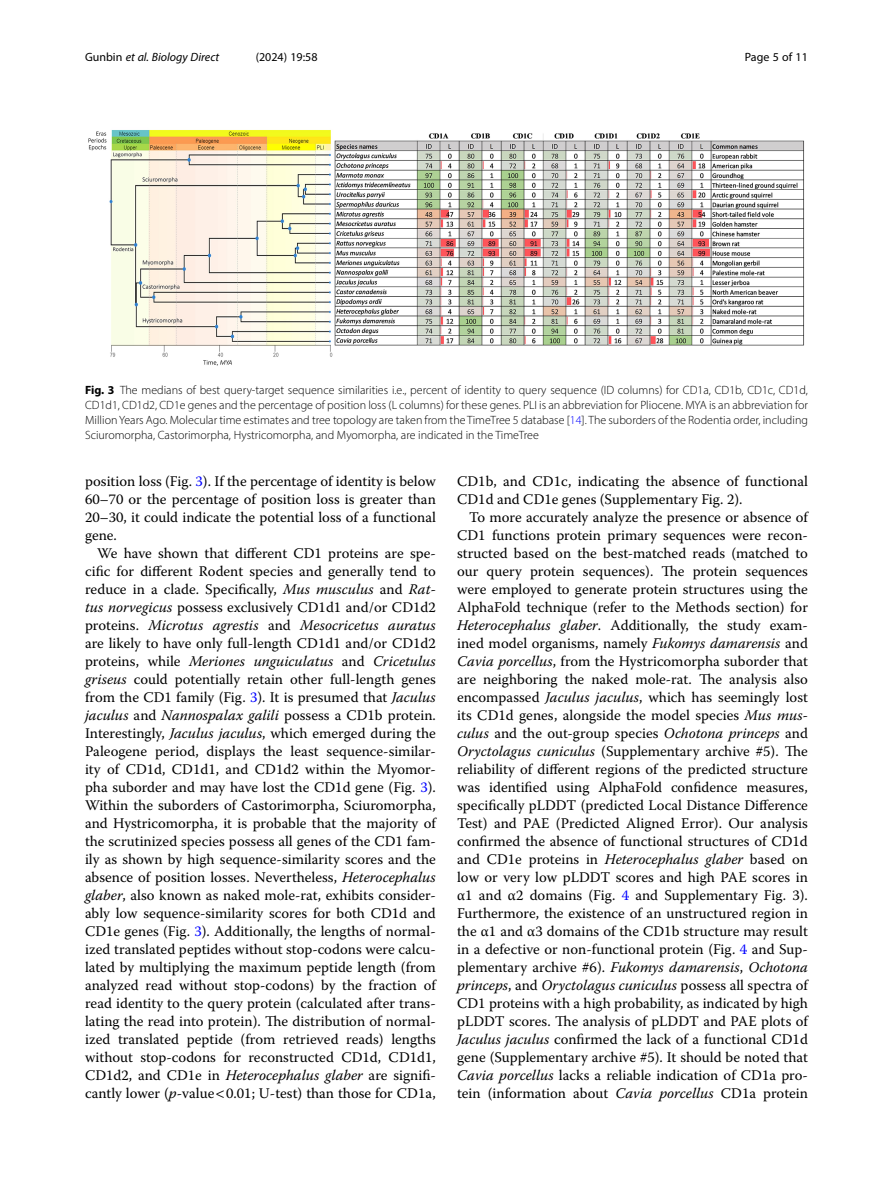
<style>
.page{position:relative;width:893px;height:1191px;background:#fff}
.page>*{position:absolute;margin:0;border:0;box-sizing:border-box;transform-origin:0 0}
.Body_Text_Indent{font:14.7px/18px "Warnock Pro";color:#000;text-align:justify}
.Figure_Caption{font:300 12px/15px "Myriad Pro";color:#000;text-align:justify}
.t1{font:italic 12px "Myriad Pro";color:#000}
.t2{font:12px "Myriad Pro";color:#000}
.s1{font-style:normal}
.s2{font-weight:700}
.s3{color:#00f}
.s4{font-style:italic}
</style>
<div class="page">
<img style="left:88px;top:130px;width:716px;height:236px">
<p class="t1" style="left:85px;top:50px;width:136px"><span class="s1">Gunbin</span> et al. Biology Direct</p>
<p class="t2" style="left:256px;top:50px;width:63px">(2024) 19:58</p>
<p class="t2" style="left:745px;top:50px;width:65px">Page 5 of 11</p>
<p class="Figure_Caption" style="left:85px;top:383px;width:724px"><span class="s2">Fig. 3</span> The medians of best query-target sequence similarities i.e., percent of identity to query sequence (ID columns) for CD1a, CD1b, CD1c, CD1d, CD1d1, CD1d2, CD1e genes and the percentage of position loss (L columns) for these genes. PLI is an abbreviation for Pliocene. MYA is an abbreviation for Million Years Ago. Molecular time estimates and tree topology are taken from the TimeTree 5 database [<span class="s3">14</span>]. The suborders of the Rodentia order, including Sciuromorpha, Castorimorpha, Hystricomorpha, and Myomorpha, are indicated in the TimeTree</p>
<p class="Body_Text_Indent" style="left:85px;top:472px;width:352px">position loss (Fig. <span class="s3">3</span>). If the percentage of identity is below 60–70 or the percentage of position loss is greater than 20–30, it could indicate the potential loss of a functional gene.</p>
<p class="Body_Text_Indent" style="left:85px;top:544px;width:352px;text-indent:12px">We have shown that different CD1 proteins are spe&shy;cific for different Rodent species and generally tend to reduce in a clade. Specifically, <span class="s4">Mus musculus</span> and <span class="s4">Rat&shy;tus norvegicus</span> possess exclusively CD1d1 and/or CD1d2 proteins. <span class="s4">Microtus agrestis</span> and <span class="s4">Mesocricetus auratus </span>are likely to have only full-length CD1d1 and/or CD1d2 proteins, while <span class="s4">Meriones unguiculatus</span> and <span class="s4">Cricetulus griseus</span> could potentially retain other full-length genes from the CD1 family (Fig. <span class="s3">3</span>). It is presumed that <span class="s4">Jaculus jaculus</span> and <span class="s4">Nannospalax galili</span> possess a CD1b protein.<br>Interestingly, <span class="s4">Jaculus jaculus</span>, which emerged during the Paleogene period, displays the least sequence-similar&shy;ity of CD1d, CD1d1, and CD1d2 within the Myomor&shy;pha suborder and may have lost the CD1d gene (Fig. <span class="s3">3</span>).<br>Within the suborders of Castorimorpha, Sciuromorpha, and Hystricomorpha, it is probable that the majority of the scrutinized species possess all genes of the CD1 fam&shy;ily as shown by high sequence-similarity scores and the absence of position losses. Nevertheless, <span class="s4">Heterocephalus glaber</span>, also known as naked mole-rat, exhibits consider&shy;ably low sequence-similarity scores for both CD1d and CD1e genes (Fig. <span class="s3">3</span>). Additionally, the lengths of normal&shy;ized translated peptides without stop-codons were calcu&shy;lated by multiplying the maximum peptide length (from analyzed read without stop-codons) by the fraction of read identity to the query protein (calculated after trans&shy;lating the read into protein). The distribution of normal&shy;ized translated peptide (from retrieved reads) lengths without stop-codons for reconstructed CD1d, CD1d1, CD1d2, and CD1e in <span class="s4">Heterocephalus glaber</span> are signifi&shy;cantly lower (<span class="s4">p</span>-value 0.01; U-test) than those for CD1a,</p>
<p class="Body_Text_Indent" style="left:457px;top:472px;width:352px">CD1b, and CD1c, indicating the absence of functional<br>CD1d and CD1e genes (Supplementary Fig. 2).</p>
<p class="Body_Text_Indent" style="left:457px;top:508px;width:352px;text-indent:12px">To more accurately analyze the presence or absence of CD1 functions protein primary sequences were recon&shy;structed based on the best-matched reads (matched to our query protein sequences). The protein sequences were employed to generate protein structures using the AlphaFold technique (refer to the Methods section) for <span class="s4">Heterocephalus glaber</span>. Additionally, the study exam&shy;ined model organisms, namely <span class="s4">Fukomys damarensis</span> and <span class="s4">Cavia porcellus</span>, from the Hystricomorpha suborder that are neighboring the naked mole-rat. The analysis also encompassed <span class="s4">Jaculus jaculus</span>, which has seemingly lost its CD1d genes, alongside the model species <span class="s4">Mus mus&shy;culus</span> and the out-group species <span class="s4">Ochotona princeps</span> and <span class="s4">Oryctolagus cuniculus</span> (Supplementary archive #5). The reliability of different regions of the predicted structure was identified using AlphaFold confidence measures, specifically pLDDT (predicted Local Distance Difference Test) and PAE (Predicted Aligned Error). Our analysis confirmed the absence of functional structures of CD1d and CD1e proteins in <span class="s4">Heterocephalus glaber</span> based on low or very low pLDDT scores and high PAE scores in α1 and α2 domains (Fig. <span class="s3">4</span> and Supplementary Fig. 3).<br>Furthermore, the existence of an unstructured region in the α1 and α3 domains of the CD1b structure may result in a defective or non-functional protein (Fig. <span class="s3">4</span> and Sup&shy;plementary archive #6). <span class="s4">Fukomys damarensis</span>, <span class="s4">Ochotona princeps</span>, and <span class="s4">Oryctolagus cuniculus</span> possess all spectra of CD1 proteins with a high probability, as indicated by high pLDDT scores. The analysis of pLDDT and PAE plots of <span class="s4">Jaculus jaculus</span> confirmed the lack of a functional CD1d gene (Supplementary archive #5). It should be noted that <span class="s4">Cavia porcellus</span> lacks a reliable indication of CD1a pro&shy;tein (information about <span class="s4">Cavia porcellus</span> CD1a protein</p>
</div>
